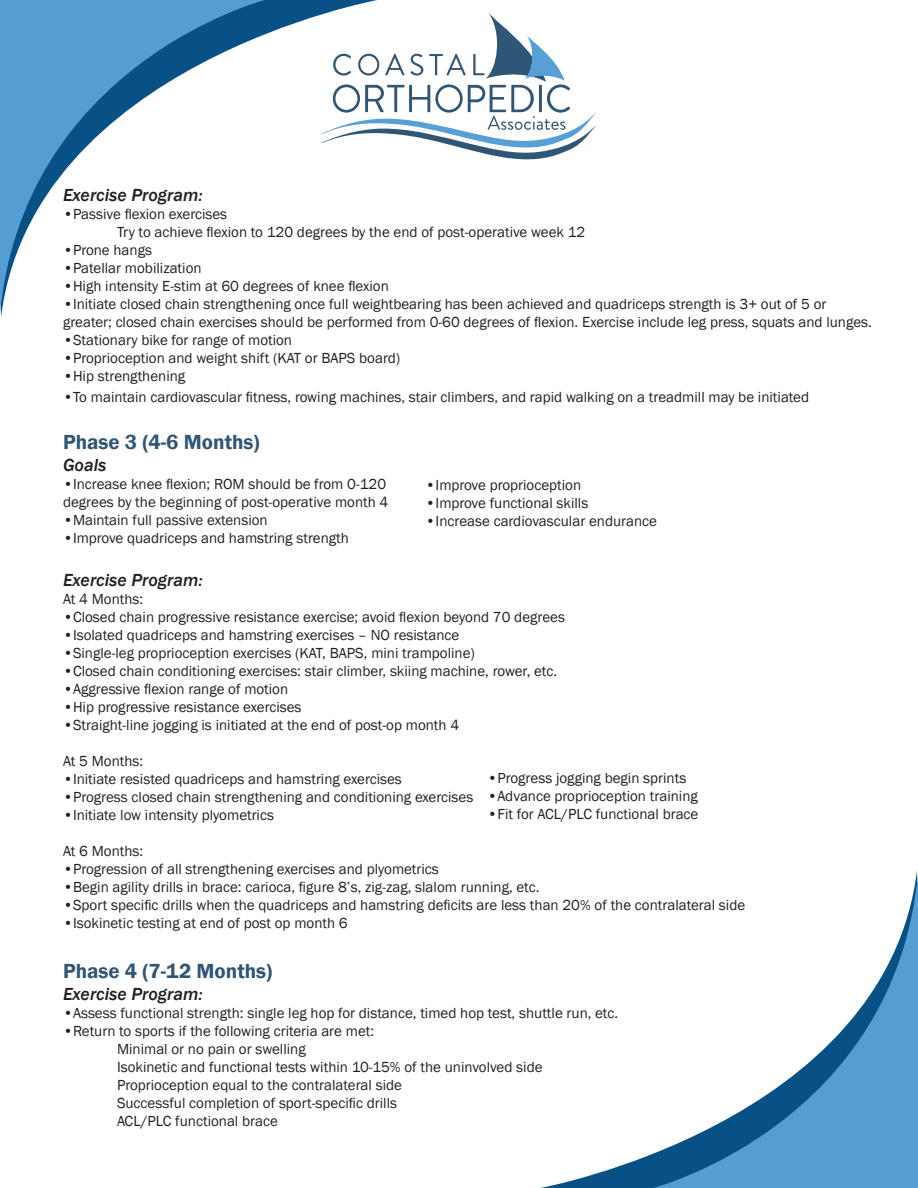
<style>
.page{position:relative;width:918px;height:1188px;background:#fff}
.page>*{position:absolute;margin:0;border:0;box-sizing:border-box;transform-origin:0 0}
.Section_heading_cond{font:600 21px "Franklin Gothic";color:#305676}
.Section_subtitle_con{font:italic 500 18px "Franklin Gothic";color:#231f20}
.Body_text{font:15px/18px "Franklin Gothic";color:#231f20}
</style>
<div class="page">
<svg style="left:265px;top:0;width:112px;height:144px"></svg>
<svg style="left:0;top:0;width:265px;height:317px"></svg>
<svg style="left:541px;top:1153px;width:112px;height:35px"></svg>
<svg style="left:653px;top:871px;width:265px;height:317px"></svg>
<svg style="left:322px;top:12px;width:274px;height:147px"></svg>
<p class="Section_subtitle_con" style="left:63px;top:183px;width:141px">Exercise Program:</p>
<p class="Body_text" style="left:63px;top:205px;width:166px">•Passive flexion exercises</p>
<p class="Body_text" style="left:117px;top:223px;width:470px">Try to achieve flexion to 120 degrees by the end of post-operative week 12</p>
<p class="Body_text" style="left:63px;top:241px;width:91px">•Prone hangs</p>
<p class="Body_text" style="left:63px;top:259px;width:140px">•Patellar mobilization</p>
<p class="Body_text" style="left:63px;top:277px;width:327px">•High intensity E-stim at 60 degrees of knee flexion</p>
<p class="Body_text" style="left:63px;top:295px;width:810px">•Initiate closed chain strengthening once full weightbearing has been achieved and quadriceps strength is 3+ out of 5 or greater; closed chain exercises should be performed from 0-60 degrees of flexion. Exercise include leg press, squats and lunges.</p>
<p class="Body_text" style="left:63px;top:331px;width:231px">•Stationary bike for range of motion</p>
<p class="Body_text" style="left:63px;top:349px;width:339px">•Proprioception and weight shift (KAT or BAPS board)</p>
<p class="Body_text" style="left:63px;top:367px;width:124px">•Hip strengthening</p>
<p class="Body_text" style="left:63px;top:388px;width:748px">•To maintain cardiovascular fitness, rowing machines, stair climbers, and rapid walking on a treadmill may be initiated</p>
<p class="Section_heading_cond" style="left:63px;top:429px;width:198px">Phase 3 (4-6 Months)</p>
<p class="Section_subtitle_con" style="left:63px;top:453px;width:45px">Goals</p>
<p class="Body_text" style="left:63px;top:475px;width:325px">•Increase knee flexion; ROM should be from 0-120</p>
<p class="Body_text" style="left:63px;top:493px;width:327px">degrees by the beginning of post-operative month 4</p>
<p class="Body_text" style="left:63px;top:511px;width:206px">•Maintain full passive extension</p>
<p class="Body_text" style="left:63px;top:529px;width:287px">•Improve quadriceps and hamstring strength</p>
<p class="Section_subtitle_con" style="left:63px;top:569px;width:141px">Exercise Program:</p>
<p class="Body_text" style="left:63px;top:590px;width:82px">At 4 Months:</p>
<p class="Body_text" style="left:63px;top:608px;width:504px">•Closed chain progressive resistance exercise; avoid flexion beyond 70 degrees</p>
<p class="Body_text" style="left:63px;top:626px;width:398px">•Isolated quadriceps and hamstring exercises – NO resistance</p>
<p class="Body_text" style="left:63px;top:644px;width:413px">•Single-leg proprioception exercises (KAT, BAPS, mini trampoline)</p>
<p class="Body_text" style="left:63px;top:662px;width:496px">•Closed chain conditioning exercises: stair climber, skiing machine, rower, etc.</p>
<p class="Body_text" style="left:63px;top:680px;width:227px">•Aggressive flexion range of motion</p>
<p class="Body_text" style="left:63px;top:698px;width:240px">•Hip progressive resistance exercises</p>
<p class="Body_text" style="left:63px;top:716px;width:398px">•Straight-line jogging is initiated at the end of post-op month 4</p>
<p class="Body_text" style="left:63px;top:752px;width:82px">At 5 Months:</p>
<p class="Body_text" style="left:63px;top:770px;width:340px">•Initiate resisted quadriceps and hamstring exercises</p>
<p class="Body_text" style="left:63px;top:788px;width:412px">•Progress closed chain strengthening and conditioning exercises</p>
<p class="Body_text" style="left:63px;top:806px;width:213px">•Initiate low intensity plyometrics</p>
<p class="Body_text" style="left:63px;top:842px;width:82px">At 6 Months:</p>
<p class="Body_text" style="left:63px;top:860px;width:377px">•Progression of all strengthening exercises and plyometrics</p>
<p class="Body_text" style="left:63px;top:878px;width:478px">•Begin agility drills in brace: carioca, figure 8’s, zig-zag, slalom running, etc.</p>
<p class="Body_text" style="left:63px;top:896px;width:684px">•Sport specific drills when the quadriceps and hamstring deficits are less than 20% of the contralateral side</p>
<p class="Body_text" style="left:63px;top:914px;width:286px">•Isokinetic testing at end of post op month 6</p>
<p class="Section_heading_cond" style="left:63px;top:958px;width:211px">Phase 4 (7-12 Months)</p>
<p class="Section_subtitle_con" style="left:63px;top:983px;width:141px">Exercise Program:</p>
<p class="Body_text" style="left:63px;top:1004px;width:557px">•Assess functional strength: single leg hop for distance, timed hop test, shuttle run, etc.</p>
<p class="Body_text" style="left:63px;top:1022px;width:313px">•Return to sports if the following criteria are met:</p>
<p class="Body_text" style="left:117px;top:1040px;width:190px">Minimal or no pain or swelling</p>
<p class="Body_text" style="left:117px;top:1058px;width:427px">Isokinetic and functional tests within 10-15% of the uninvolved side</p>
<p class="Body_text" style="left:117px;top:1076px;width:287px">Proprioception equal to the contralateral side</p>
<p class="Body_text" style="left:117px;top:1094px;width:282px">Successful completion of sport-specific drills</p>
<p class="Body_text" style="left:117px;top:1112px;width:162px">ACL/PLC functional brace</p>
<p class="Body_text" style="left:426px;top:476px;width:157px">•Improve proprioception</p>
<p class="Body_text" style="left:426px;top:494px;width:164px">•Improve functional skills</p>
<p class="Body_text" style="left:426px;top:512px;width:233px">•Increase cardiovascular endurance</p>
<p class="Body_text" style="left:487px;top:769px;width:200px">•Progress jogging begin sprints</p>
<p class="Body_text" style="left:487px;top:787px;width:212px">•Advance proprioception training</p>
<p class="Body_text" style="left:487px;top:805px;width:212px">•Fit for ACL/PLC functional brace</p>
</div>
